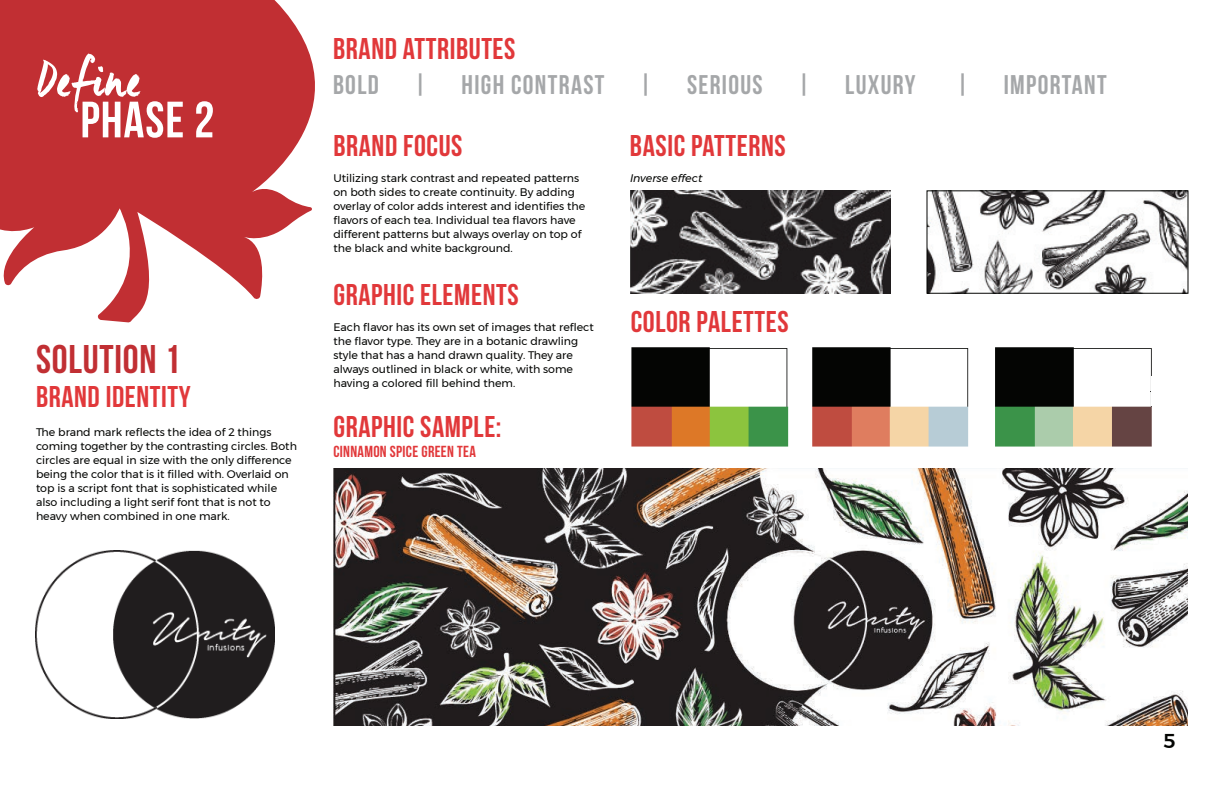
<style>
.page{position:relative;width:1224px;height:792px;background:#fff}
.page>*{position:absolute;margin:0;border:0;box-sizing:border-box;transform-origin:0 0}
.t1{font:51px "Bebas Neue";letter-spacing:.02em;color:#fff}
.t2{font:40px "Bebas Neue";letter-spacing:.02em;color:#c12f33}
.t3{font:30px "Bebas Neue";letter-spacing:.02em;color:#e1383a}
.t4{font:27px "Bebas Neue";letter-spacing:.05em;color:#a5a7a9}
.t5{font:500 20px "Montserrat";color:#040503}
.t6{font:16px "Bebas Neue";letter-spacing:.02em;color:#e1383a}
.t7{font:11px/14px "Montserrat";color:#040503}
.t8{font:italic 11px "Montserrat";color:#040503}
</style>
<div class="page">
<svg style="left:0;top:0;width:315px;height:322px;fill:#c12f33"></svg>
<svg style="left:37px;top:54px;width:104px;height:59px"></svg>
<img style="left:35px;top:550px;width:240px;height:169px">
<img style="left:333px;top:468px;width:855px;height:258px">
<img style="left:630px;top:191px;width:261px;height:102px">
<img style="left:928px;top:192px;width:258px;height:100px">
<div style="left:926px;top:190px;width:262px;height:104px;border:1px solid #040503"></div>
<img style="left:631px;top:347px;width:158px;height:100px">
<img style="left:812px;top:347px;width:157px;height:100px">
<img style="left:995px;top:347px;width:157px;height:100px">
<div style="left:1128px;top:373px;width:22px;height:30px;background:#fff"></div>
<div style="left:1151px;top:376px;width:22px;height:29px;background:#fff"></div>
<h1 class="t1" style="left:80px;top:92px;width:135px">PHASE 2</h1>
<h2 class="t2" style="left:36px;top:337px;width:146px">SOLUTION 1</h2>
<h3 class="t3" style="left:36px;top:380px;width:156px">BRAND IDENTITY</h3>
<p class="t7" style="left:36px;top:425px;width:262px">The brand mark reflects the idea of 2 things coming together by the contrasting circles. Both circles are equal in size with the only difference being the color that is it filled with. Overlaid on top is a script font that is sophisticated while also including a light serif font that is not to heavy when combined in one mark.</p>
<h3 class="t3" style="left:333px;top:32px;width:184px">BRAND ATTRIBUTES</h3>
<h3 class="t4" style="left:333px;top:70px;width:47px">BOLD</h3>
<h3 class="t4" style="left:413px;top:70px;width:15px">|</h3>
<h3 class="t4" style="left:461px;top:70px;width:144px">HIGH CONTRAST</h3>
<h3 class="t4" style="left:639px;top:70px;width:15px">|</h3>
<h3 class="t4" style="left:687px;top:70px;width:77px">SERIOUS</h3>
<h3 class="t4" style="left:797px;top:70px;width:15px">|</h3>
<h3 class="t4" style="left:845px;top:70px;width:72px">LUXURY</h3>
<h3 class="t4" style="left:956px;top:70px;width:15px">|</h3>
<h3 class="t4" style="left:1004px;top:70px;width:104px">IMPORTANT</h3>
<h3 class="t3" style="left:333px;top:129px;width:131px">BRAND FOCUS</h3>
<p class="t7" style="left:333px;top:171px;width:254px">Utilizing stark contrast and repeated patterns on both sides to create continuity. By adding overlay of color adds interest and identifies the flavors of each tea. Individual tea flavors have different patterns but always overlay on top of the black and white background.</p>
<h3 class="t3" style="left:333px;top:278px;width:187px">GRAPHIC ELEMENTS</h3>
<p class="t7" style="left:333px;top:320px;width:262px">Each flavor has its own set of images that reflect the flavor type. They are in a botanic drawling style that has a hand drawn quality. They are always outlined in black or white, with some having a colored fill behind them.</p>
<h3 class="t3" style="left:333px;top:410px;width:170px">GRAPHIC SAMPLE:</h3>
<h3 class="t6" style="left:333px;top:442px;width:144px">CINNAMON SPICE GREEN TEA</h3>
<h3 class="t3" style="left:630px;top:129px;width:157px">BASIC PATTERNS</h3>
<p class="t8" style="left:630px;top:170px;width:74px">Inverse effect</p>
<h3 class="t3" style="left:631px;top:305px;width:159px">COLOR PALETTES</h3>
<h3 class="t5" style="left:1163px;top:726px;width:14px">5</h3>
</div>
